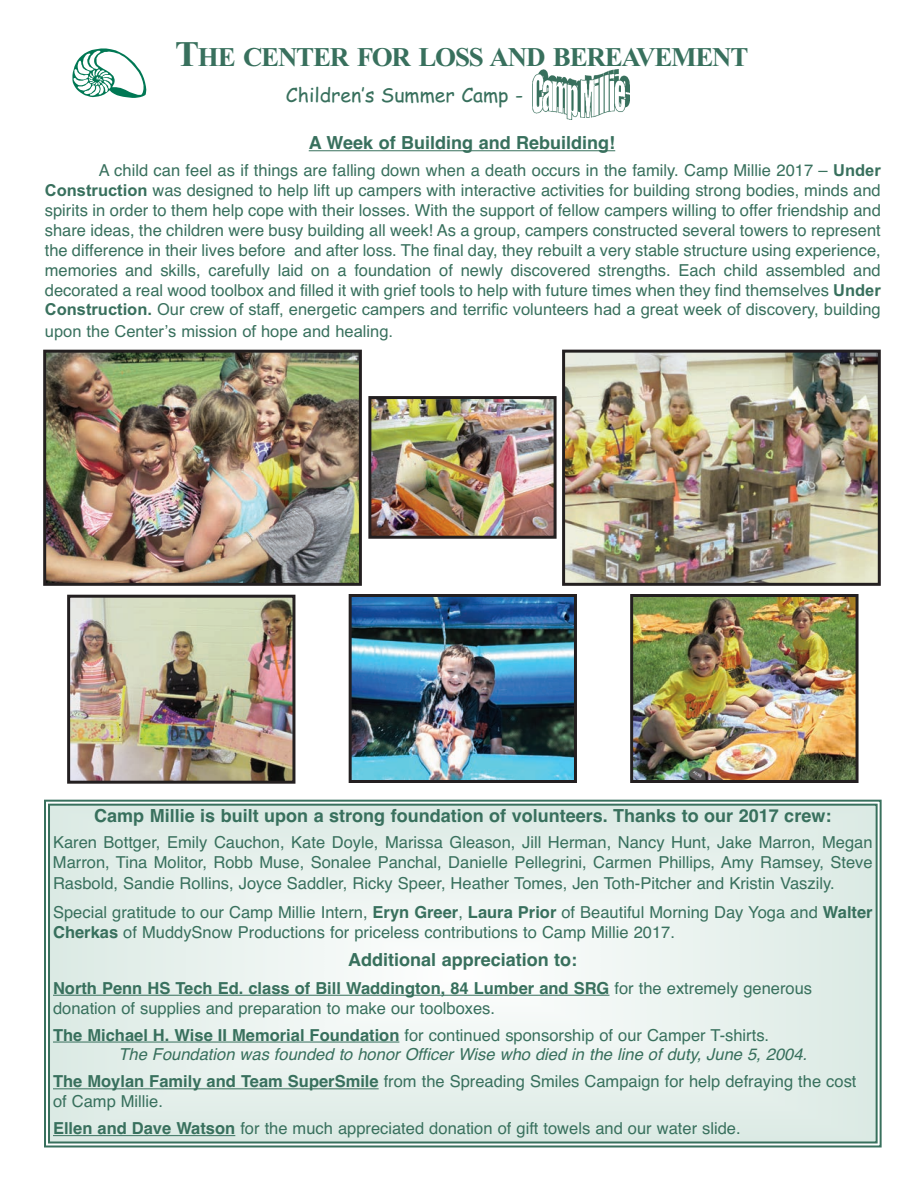
<style>
.page{position:relative;width:918px;height:1188px;background:#fff}
.page>*{position:absolute;margin:0;border:0;box-sizing:border-box;transform-origin:0 0}
.t1{font:700 27px "Times New Roman";color:#38705d}
.t2{font:19.5px "Comic Sans MS";color:#38705d}
.t3{font:700 18px "Helvetica";color:#38705d}
.t4{font:16.5px/20px "Helvetica";color:#38705d}
.t5{font:italic 16.5px/19.8px "Helvetica";color:#38705d}
.t6{font:16.5px "Arial";color:#38705d}
.s1{font-size:36px}
.s2{font-family:"Arial";font-weight:700}
.s3{font-family:"Arial"}
.s4{font-weight:700}
.s5{font-weight:700;font-style:normal}
.s6{font-style:normal}
</style>
<div class="page">
<img style="left:566px;top:354px;width:311px;height:228px">
<div style="left:562px;top:350px;width:319px;height:236px;border:3px solid #231f20"></div>
<img style="left:353px;top:598px;width:220px;height:181px">
<div style="left:349px;top:594px;width:228px;height:189px;border:3px solid #231f20"></div>
<img style="left:634px;top:598px;width:221px;height:181px">
<div style="left:630px;top:594px;width:229px;height:189px;border:3px solid #231f20"></div>
<img style="left:71px;top:599px;width:220px;height:181px">
<div style="left:67px;top:595px;width:228px;height:189px;border:3px solid #231f20"></div>
<hr style="left:309px;top:150px;width:306px;height:1px;background:#38705d">
<img style="left:47px;top:354px;width:311px;height:228px">
<div style="left:43px;top:350px;width:319px;height:236px;border:3px solid #231f20"></div>
<img style="left:372px;top:400px;width:181px;height:135px">
<div style="left:368px;top:396px;width:189px;height:143px;border:3px solid #231f20"></div>
<svg style="left:51px;top:807px;width:824px;height:333px"></svg>
<div style="left:44px;top:800px;width:838px;height:347px;border:2px solid #38705d"></div>
<div style="left:48px;top:804px;width:830px;height:339px;border:2px solid #38705d"></div>
<hr style="left:53px;top:995px;width:557px;height:1px;background:#38705d">
<hr style="left:53px;top:1042px;width:346px;height:1px;background:#38705d">
<hr style="left:53px;top:1088px;width:326px;height:1px;background:#38705d">
<hr style="left:53px;top:1135px;width:182px;height:1px;background:#38705d">
<img style="left:532px;top:69px;width:98px;height:51px">
<svg style="left:72px;top:48px;width:74px;height:50px"></svg>
<p class="t1" style="left:175px;top:39px;width:575px"><span class="s1">T</span>HE CENTER FOR LOSS AND BEREAVEMENT</p>
<p class="t2" style="left:286px;top:81px;width:239px">Children’s Summer Camp -</p>
<p class="t3" style="left:309px;top:128px;width:308px">A Week of Building and Rebuilding!</p>
<p class="t4" style="left:45px;top:161px;width:838px;text-align:justify;text-indent:54px">A child can feel as if things are falling down when a death occurs in the family. Camp Millie 2017 – <span class="s2">Under Construction</span> was designed to help lift up campers with interactive activities for building strong bodies, minds and spirits in order to them help cope with their losses. With the support of fellow campers willing to offer friendship and share ideas, the children were busy building all week! As a group, campers constructed several towers to represent the difference in their lives before and after loss. The final day, they rebuilt a very stable structure using experience, memories and skills, carefully laid on a foundation of newly discovered strengths. Each child assembled and decorated a real wood toolbox and filled it with grief tools to help with future times when they find themselves <span class="s2">Under Construction.</span> <span class="s3">Our crew of staff, energetic campers and terrific volunteers had a great week of discovery, building</span></p>
<p class="t6" style="left:45px;top:320px;width:350px">upon the Center’s mission of hope and healing.</p>
<p class="t3" style="left:94px;top:801px;width:739px">Camp Millie is built upon a strong foundation of volunteers. Thanks to our 2017 crew:</p>
<p class="t4" style="left:53px;top:833px;width:821px;line-height:20.4px;text-align:justify">Karen Bottger, Emily Cauchon, Kate Doyle, Marissa Gleason, Jill Herman, Nancy Hunt, Jake Marron, Megan Marron, Tina Molitor, Robb Muse, Sonalee Panchal, Danielle Pellegrini, Carmen Phillips, Amy Ramsey, Steve Rasbold, Sandie Rollins, Joyce Saddler, Ricky Speer, Heather Tomes, Jen Toth-Pitcher and Kristin Vaszily.</p>
<p class="t4" style="left:53px;top:903px;width:821px">Special gratitude to our Camp Millie Intern, <span class="s4">Eryn Greer</span>, <span class="s4">Laura Prior</span> of Beautiful Morning Day Yoga and <span class="s4">Walter<br>Cherkas</span> of MuddySnow Productions for priceless contributions to Camp Millie 2017.</p>
<p class="t3" style="left:348px;top:945px;width:230px">Additional appreciation to:</p>
<p class="t4" style="left:53px;top:979px;width:761px"><span class="s4">North Penn HS Tech Ed. class of Bill Waddington, 84 Lumber and SRG</span> for the extremely generous donation of supplies and preparation to make our toolboxes.</p>
<p class="t5" style="left:119px;top:1025px;width:690px;text-indent:-65px"><span class="s5">The Michael H. Wise II Memorial Foundation</span> <span class="s6">for continued sponsorship of our Camper T-shirts.<br></span>The Foundation was founded to honor Officer Wise who died in the line of duty, June 5, 2004.</p>
<p class="t4" style="left:53px;top:1072px;width:805px"><span class="s4">The Moylan Family and Team SuperSmile</span> from the Spreading Smiles Campaign for help defraying the cost of Camp Millie.</p>
<p class="t4" style="left:53px;top:1119px;width:689px"><span class="s4">Ellen and Dave Watson</span> for the much appreciated donation of gift towels and our water slide.</p>
</div>
